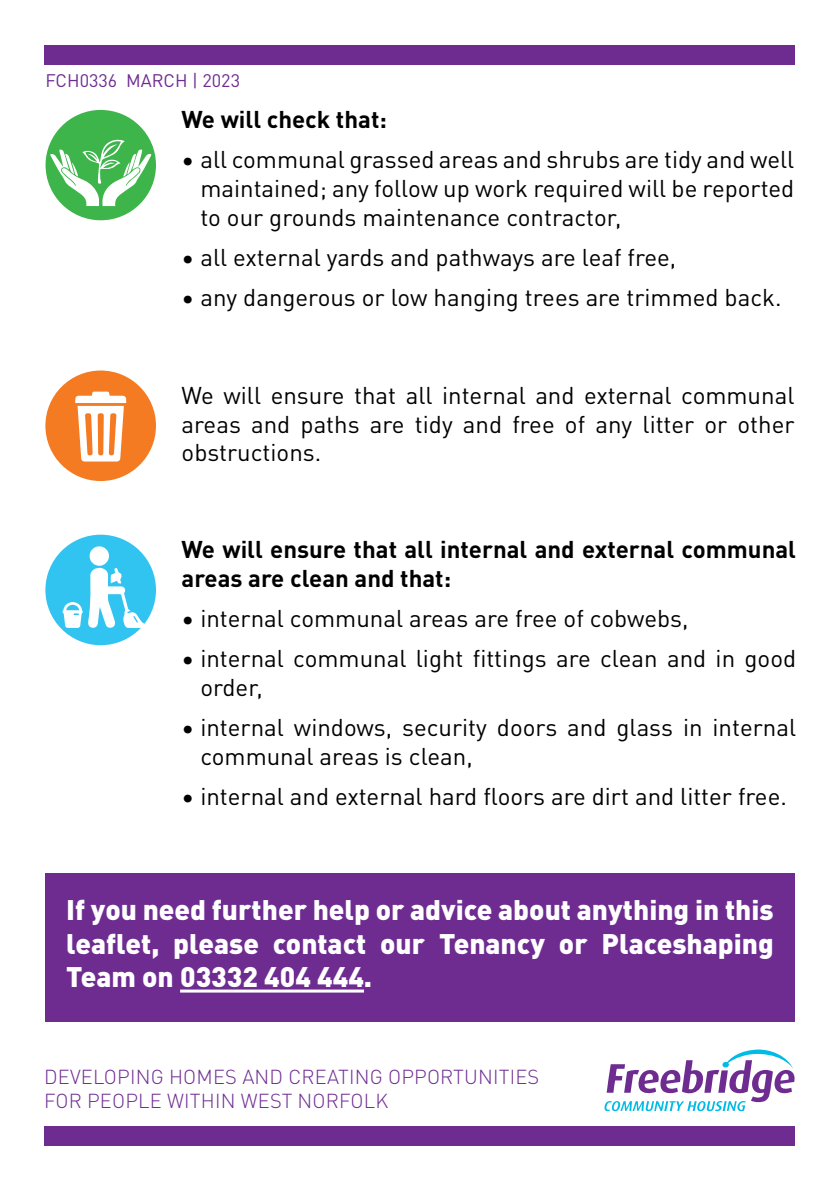
<style>
.page{position:relative;width:840px;height:1191px;background:#fff}
.page>*{position:absolute;margin:0;border:0;box-sizing:border-box;transform-origin:0 0}
.t1{font:900 28px/33.6px "DINOT";color:#fff;text-align:justify}
.FB_Standard{font:24px/28.8px "DINOT";color:#000;text-align:justify}
.FB_Standard-2{font:700 24px/28.8px "DINOT";color:#000}
.t2{font:300 20px "DINOT";letter-spacing:.01em;color:#6e2c91}
.t3{font:18px "DINOT";color:#6e2c91}
</style>
<div class="page">
<svg style="left:604px;top:1049px;width:190px;height:62px"></svg>
<div style="left:44px;top:1125px;width:750px;height:20px;background:#6e2c91"></div>
<div style="left:44px;top:45px;width:750px;height:20px;background:#6e2c91"></div>
<div style="left:46px;top:110px;width:110px;height:110px;background:#3db54a;border-radius:50%"></div>
<svg style="left:50px;top:139px;width:101px;height:67px"></svg>
<div style="left:45px;top:370px;width:111px;height:111px;background:#f47b21;border-radius:50%"></div>
<svg style="left:75px;top:391px;width:51px;height:70px"></svg>
<div style="left:45px;top:534px;width:111px;height:111px;background:#31c4f1;border-radius:50%"></div>
<div style="left:89px;top:546px;width:20px;height:20px;background:#fff;border-radius:50%"></div>
<svg style="left:62px;top:567px;width:86px;height:61px"></svg>
<div style="left:45px;top:873px;width:749px;height:148px;background:#6e2c91"></div>
<hr style="left:180px;top:989px;width:184px;height:3px;background:#fff">
<p class="t3" style="left:46px;top:67px;width:196px">FCH0336 MARCH | 2023</p>
<p class="FB_Standard-2" style="left:181px;top:104px;width:207px">We will check that:</p>
<p class="FB_Standard" style="left:200px;top:144px;width:595px;text-indent:-19px">• all communal grassed areas and shrubs are tidy and well maintained; any follow up work required will be reported to our grounds maintenance contractor,</p>
<p class="FB_Standard" style="left:181px;top:242px;width:496px">• all external yards and pathways are leaf free,</p>
<p class="FB_Standard" style="left:181px;top:282px;width:601px">• any dangerous or low hanging trees are trimmed back.</p>
<p class="FB_Standard" style="left:181px;top:379px;width:614px">We will ensure that all internal and external communal areas and paths are tidy and free of any litter or other obstructions.</p>
<p class="FB_Standard-2" style="left:181px;top:533px;width:615px">We will ensure that all internal and external communal areas are clean and that:</p>
<p class="FB_Standard" style="left:181px;top:602px;width:508px">• internal communal areas are free of cobwebs,</p>
<p class="FB_Standard" style="left:200px;top:642px;width:597px;text-indent:-19px">• internal communal light fittings are clean and in good order,</p>
<p class="FB_Standard" style="left:200px;top:711px;width:597px;text-indent:-19px">• internal windows, security doors and glass in internal communal areas is clean,</p>
<p class="FB_Standard" style="left:181px;top:780px;width:606px">• internal and external hard floors are dirt and litter free.</p>
<p class="t1" style="left:66px;top:891px;width:708px">If you need further help or advice about anything in this leaflet, please contact our Tenancy or Placeshaping Team on 03332 404 444.</p>
<p class="t2" style="left:44px;top:1062px;width:496px">DEVELOPING HOMES AND CREATING OPPORTUNITIES</p>
<p class="t2" style="left:44px;top:1086px;width:345px">FOR PEOPLE WITHIN WEST NORFOLK</p>
</div>
